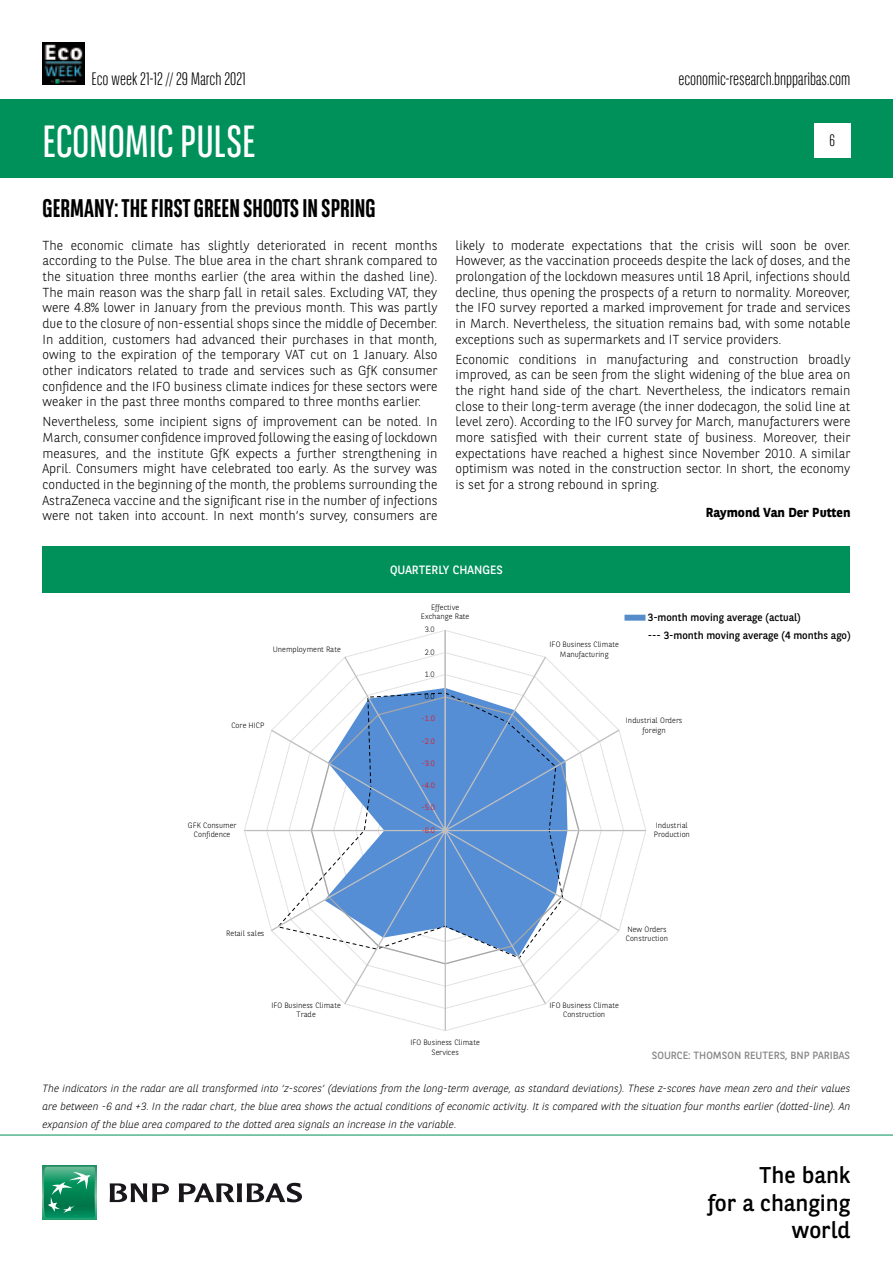
<style>
.page{position:relative;width:893px;height:1263px;background:#fff}
.page>*{position:absolute;margin:0;border:0;box-sizing:border-box;transform-origin:0 0}
.t1{font:45px "BNPP Sans Condensed";color:#fff}
.t2{font:700 25.5px "BNPP Sans Condensed";color:#000}
.t3{font:22.8px/27.3px "BNPP Sans";color:#000;text-align:right}
.t4{font:300 18px "BNPP Sans Condensed";color:#000}
.t5{font:300 16.5px "BNPP Sans Condensed";color:#000}
.t6{font:300 13.05px/15.6px "BNPP Sans";color:#000;text-align:justify}
.t7{font:700 13.05px "BNPP Sans";color:#000}
.t8{font:12px "BNPP Sans";color:#fff}
.t9{font:italic 300 10.5px/18px "BNPP Sans";color:#000;text-align:justify}
.t10{font:10.5px/18px "BNPP Sans";color:#000}
.t11{font:10.5px "BNPP Sans";color:#878787}
.t12{font:300 7.8px/9.3px "BNPP Sans";letter-spacing:-.005em;color:#000;text-align:center}
.t13{font:300 7.8px "BNPP Sans";color:#f00}
.s1{font-style:normal}
</style>
<div class="page">
<div style="left:1px;top:99px;width:892px;height:78px;background:#00915b"></div>
<svg style="left:43px;top:1166px;width:53px;height:53px"></svg>
<svg style="left:44px;top:1167px;width:51px;height:51px;background:#26996e"></svg>
<svg style="left:110px;top:1183px;width:59px;height:19px"></svg>
<svg style="left:179px;top:1183px;width:123px;height:19px"></svg>
<hr style="left:0;top:1135px;width:893px;height:1px;background:#00915b">
<div style="left:814px;top:123px;width:36px;height:34px;background:#fff"></div>
<img style="left:43px;top:43px;width:42px;height:42px">
<svg style="left:244px;top:630px;width:402px;height:401px"></svg>
<div style="left:43px;top:546px;width:807px;height:47px;background:#00915b"></div>
<div style="left:624px;top:615px;width:21px;height:6px;background:#568cc9"></div>
<h3 class="t4" style="left:91px;top:67px;width:156px">Eco week 21-12 // 29 March 2021</h3>
<h1 class="t1" style="left:43px;top:113px;width:215px">ECONOMIC PULSE</h1>
<h2 class="t2" style="left:43px;top:193px;width:335px">GERMANY: THE FIRST GREEN SHOOTS IN SPRING</h2>
<p class="t6" style="left:43px;top:237px;width:396px">The economic climate has slightly deteriorated in recent months according to the Pulse. The blue area in the chart shrank compared to the situation three months earlier (the area within the dashed line).<br>The main reason was the sharp fall in retail sales. Excluding VAT, they were 4.8% lower in January from the previous month. This was partly due to the closure of non-essential shops since the middle of December.<br>In addition, customers had advanced their purchases in that month, owing to the expiration of the temporary VAT cut on 1 January. Also other indicators related to trade and services such as GfK consumer confidence and the IFO business climate indices for these sectors were weaker in the past three months compared to three months earlier.</p>
<p class="t6" style="left:43px;top:413px;width:396px">Nevertheless, some incipient signs of improvement can be noted. In March, consumer confidence improved following the easing of lockdown measures, and the institute GfK expects a further strengthening in April. Consumers might have celebrated too early. As the survey was conducted in the beginning of the month, the problems surrounding the AstraZeneca vaccine and the significant rise in the number of infections were not taken into account. In next month’s survey, consumers are</p>
<h3 class="t4" style="left:678px;top:67px;width:174px">economic-research.bnpparibas.com</h3>
<p class="t5" style="left:829px;top:130px;width:7px">6</p>
<p class="t6" style="left:455px;top:237px;width:396px">likely to moderate expectations that the crisis will soon be over.<br>However, as the vaccination proceeds despite the lack of doses, and the prolongation of the lockdown measures until 18 April, infections should decline, thus opening the prospects of a return to normality. Moreover, the IFO survey reported a marked improvement for trade and services in March. Nevertheless, the situation remains bad, with some notable exceptions such as supermarkets and IT service providers.</p>
<p class="t6" style="left:455px;top:351px;width:396px">Economic conditions in manufacturing and construction broadly improved, as can be seen from the slight widening of the blue area on the right hand side of the chart. Nevertheless, the indicators remain close to their long-term average (the inner dodecagon, the solid line at level zero). According to the IFO survey for March, manufacturers were more satisfied with their current state of business. Moreover, their expectations have reached a highest since November 2010. A similar optimism was noted in the construction sector. In short, the economy is set for a strong rebound in spring.</p>
<p class="t7" style="left:706px;top:504px;width:146px">Raymond Van Der Putten</p>
<p class="t8" style="left:390px;top:562px;width:114px">QUARTERLY CHANGES</p>
<p class="t12" style="left:273px;top:644px;width:70px">Unemployment Rate</p>
<p class="t12" style="left:421px;top:602px;width:50px">Effective<br>Exchange Rate</p>
<p class="t12" style="left:425px;top:625px;width:11px">3.0</p>
<p class="t12" style="left:425px;top:647px;width:11px">2.0</p>
<p class="t12" style="left:549px;top:639px;width:71px">IFO Business Climate<br>Manufacturing</p>
<p class="t10" style="left:648px;top:608px;width:204px">3-month moving average (actual)<br>--- 3-month moving average (4 months ago)</p>
<p class="t12" style="left:425px;top:669px;width:11px">1.0</p>
<p class="t12" style="left:425px;top:691px;width:11px">0.0</p>
<p class="t12" style="left:231px;top:720px;width:35px">Core HICP</p>
<p class="t13" style="left:421px;top:713px;width:15px">-1.0</p>
<p class="t12" style="left:626px;top:716px;width:58px">Industrial Orders foreign</p>
<p class="t13" style="left:421px;top:735px;width:15px">-2.0</p>
<p class="t13" style="left:421px;top:758px;width:15px">-3.0</p>
<p class="t13" style="left:421px;top:780px;width:15px">-4.0</p>
<p class="t13" style="left:421px;top:802px;width:15px">-5.0</p>
<p class="t12" style="left:188px;top:820px;width:50px">GFK Consumer<br>Confidence</p>
<p class="t13" style="left:421px;top:824px;width:15px">-6.0</p>
<p class="t12" style="left:654px;top:820px;width:38px;text-align:left">Industrial<br>Production</p>
<p class="t12" style="left:226px;top:928px;width:40px">Retail sales</p>
<p class="t12" style="left:626px;top:924px;width:44px;text-align:left">New Orders<br>Construction</p>
<p class="t12" style="left:271px;top:1000px;width:71px">IFO Business Climate<br>Trade</p>
<p class="t12" style="left:549px;top:1000px;width:71px">IFO Business Climate<br>Construction</p>
<p class="t12" style="left:410px;top:1038px;width:71px">IFO Business Climate<br>Services</p>
<p class="t11" style="left:652px;top:1048px;width:200px">SOURCE: THOMSON REUTERS, BNP PARIBAS</p>
<p class="t9" style="left:43px;top:1078px;width:809px">The indicators in the radar are all transformed into ‘z-scores’ (deviations from the long-term average, as standard deviations). These z-scores have mean zero and their values are between -6 and +3. In the radar chart, the blue area shows the actual conditions of economic activity. It is compared with the situation four months earlier (dotted-line). An expansion of the blue area compared to the dotted area signals an increase in the variable<span class="s1">.</span></p>
<h3 class="t3" style="left:708px;top:1161px;width:144px">The bank<br>for a changing world</h3>
</div>
